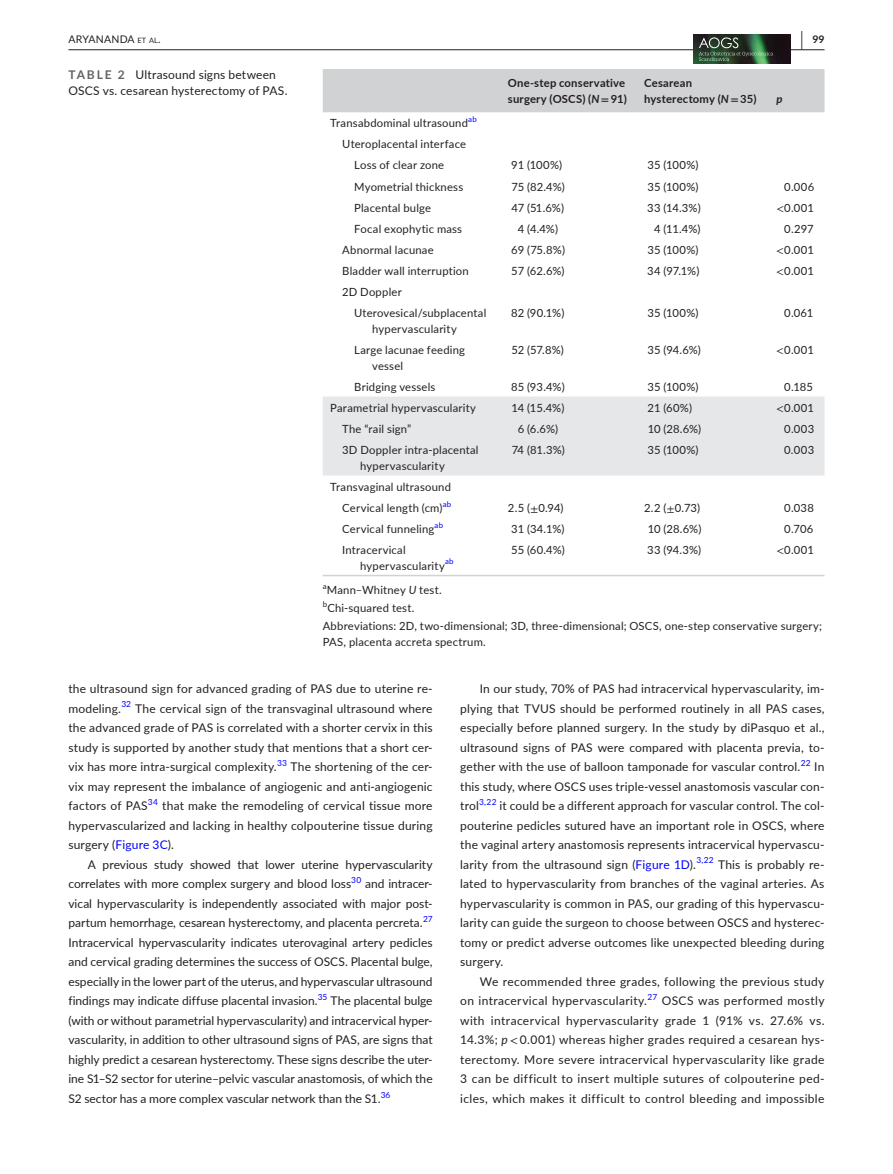
<style>
.page{position:relative;width:893px;height:1174px;background:#fff}
.page>*{position:absolute;margin:0;border:0;box-sizing:border-box;transform-origin:0 0}
.t1{font:12px/19.5px "Lato";letter-spacing:.01em;color:#231f20;text-align:justify}
.t2{font:11.25px/15.8px "Lato";letter-spacing:.015em;color:#231f20}
.t3{font:700 11.25px/15.8px "Lato";letter-spacing:.02em;color:#231f20}
.t4{font:italic 700 11.25px "Lato";color:#231f20}
.t5{font:10.5px "Lato";letter-spacing:.02em;color:#231f20}
.t6{font:700 10.5px "Lato";color:#231f20}
.t7{font:8.4px "Lato";letter-spacing:.025em;color:#00f}
.t8{font:7.8px "Lato";color:#00f}
.t9{font:7.8px "Lato";color:#231f20}
.s1{font-size:7.35px}
.s2{font-size:19.5px}
.s3{font-weight:700;color:#636366}
.s4{font-style:italic}
.s5{font-family:"STIX"}
.s6{color:#00f}
</style>
<div class="page">
<hr style="left:68px;top:49px;width:756px;height:1px;background:#231f20">
<img style="left:694px;top:34px;width:97px;height:30px">
<svg style="left:699px;top:37px;width:74px;height:24px;background:#3f5843"></svg>
<div style="left:323px;top:69px;width:501px;height:43px;background:#d1d2d4"></div>
<div style="left:323px;top:396px;width:501px;height:79px;background:#e6e7e9"></div>
<hr style="left:323px;top:575px;width:177px;height:1px;background:#d1d2d4">
<hr style="left:500px;top:575px;width:137px;height:1px;background:#d1d2d4">
<hr style="left:637px;top:575px;width:132px;height:1px;background:#d1d2d4">
<hr style="left:769px;top:575px;width:55px;height:1px;background:#d1d2d4">
<p class="t5" style="left:68px;top:31px;width:94px">ARYANANDA <span class="s1">et al</span>.</p>
<p class="t6" style="left:801px;top:31px;width:25px"><span class="s2">|</span> 99</p>
<p class="t1" style="left:68px;top:66px;width:221px;line-height:16.5px"><span class="s3">TABLE 2</span> Ultrasound signs between<br>OSCS vs. cesarean hysterectomy of PAS.</p>
<p class="t3" style="left:508px;top:75px;width:120px">One-step conservative surgery (OSCS) (<span class="s4">N</span><span class="s5">=</span> 91)</p>
<p class="t3" style="left:644px;top:75px;width:114px">Cesarean hysterectomy (<span class="s4">N</span><span class="s5">=</span> 35)</p>
<p class="t4" style="left:776px;top:91px;width:8px">p</p>
<p class="t2" style="left:330px;top:115px;width:148px">Transabdominal ultrasound<sup>ab</sup></p>
<p class="t2" style="left:342px;top:136px;width:125px">Uteroplacental interface</p>
<p class="t2" style="left:354px;top:157px;width:91px">Loss of clear zone</p>
<p class="t2" style="left:511px;top:157px;width:52px">91 (100%)</p>
<p class="t2" style="left:647px;top:157px;width:52px">35 (100%)</p>
<p class="t2" style="left:354px;top:178px;width:110px">Myometrial thickness</p>
<p class="t2" style="left:511px;top:178px;width:55px">75 (82.4%)</p>
<p class="t2" style="left:647px;top:178px;width:52px">35 (100%)</p>
<p class="t2" style="left:784px;top:178px;width:31px">0.006</p>
<p class="t2" style="left:354px;top:199px;width:78px">Placental bulge</p>
<p class="t2" style="left:511px;top:199px;width:54px">47 (51.6%)</p>
<p class="t2" style="left:647px;top:199px;width:55px">33 (14.3%)</p>
<p class="t2" style="left:776px;top:199px;width:39px"><span class="s5">&lt;</span>0.001</p>
<p class="t2" style="left:354px;top:220px;width:109px">Focal exophytic mass</p>
<p class="t2" style="left:518px;top:220px;width:42px">4 (4.4%)</p>
<p class="t2" style="left:654px;top:220px;width:48px">4 (11.4%)</p>
<p class="t2" style="left:784px;top:220px;width:31px">0.297</p>
<p class="t2" style="left:342px;top:241px;width:93px">Abnormal lacunae</p>
<p class="t2" style="left:511px;top:241px;width:55px">69 (75.8%)</p>
<p class="t2" style="left:647px;top:241px;width:52px">35 (100%)</p>
<p class="t2" style="left:776px;top:241px;width:39px"><span class="s5">&lt;</span>0.001</p>
<p class="t2" style="left:342px;top:262px;width:128px">Bladder wall interruption</p>
<p class="t2" style="left:511px;top:262px;width:55px">57 (62.6%)</p>
<p class="t2" style="left:647px;top:262px;width:54px">34 (97.1%)</p>
<p class="t2" style="left:776px;top:262px;width:39px"><span class="s5">&lt;</span>0.001</p>
<p class="t2" style="left:354px;top:281px;width:134px;line-height:21px;text-indent:-12px">2D Doppler<br>Uterovesical/subplacental</p>
<p class="t2" style="left:372px;top:320px;width:86px">hypervascularity</p>
<p class="t2" style="left:511px;top:304px;width:55px">82 (90.1%)</p>
<p class="t2" style="left:647px;top:304px;width:52px">35 (100%)</p>
<p class="t2" style="left:784px;top:304px;width:31px">0.061</p>
<p class="t2" style="left:372px;top:341px;width:94px;text-indent:-18px">Large lacunae feeding vessel</p>
<p class="t2" style="left:511px;top:341px;width:54px">52 (57.8%)</p>
<p class="t2" style="left:647px;top:341px;width:55px">35 (94.6%)</p>
<p class="t2" style="left:776px;top:341px;width:39px"><span class="s5">&lt;</span>0.001</p>
<p class="t2" style="left:354px;top:378px;width:83px">Bridging vessels</p>
<p class="t2" style="left:511px;top:378px;width:55px">85 (93.4%)</p>
<p class="t2" style="left:647px;top:378px;width:52px">35 (100%)</p>
<p class="t2" style="left:784px;top:378px;width:30px">0.185</p>
<p class="t2" style="left:330px;top:399px;width:147px">Parametrial hypervascularity</p>
<p class="t2" style="left:511px;top:399px;width:54px">14 (15.4%)</p>
<p class="t2" style="left:648px;top:399px;width:46px">21 (60%)</p>
<p class="t2" style="left:776px;top:399px;width:39px"><span class="s5">&lt;</span>0.001</p>
<p class="t2" style="left:342px;top:420px;width:71px">The “rail sign”</p>
<p class="t2" style="left:518px;top:420px;width:42px">6 (6.6%)</p>
<p class="t2" style="left:648px;top:420px;width:55px">10 (28.6%)</p>
<p class="t2" style="left:784px;top:420px;width:31px">0.003</p>
<p class="t2" style="left:360px;top:441px;width:120px;text-indent:-18px">3D Doppler intra-placental hypervascularity</p>
<p class="t2" style="left:512px;top:441px;width:55px">74 (81.3%)</p>
<p class="t2" style="left:647px;top:441px;width:52px">35 (100%)</p>
<p class="t2" style="left:784px;top:441px;width:31px">0.003</p>
<p class="t2" style="left:330px;top:475px;width:122px;line-height:21px;text-align:center">Transvaginal ultrasound<br>Cervical length (cm)</p>
<p class="t8" style="left:443px;top:498px;width:10px">ab</p>
<p class="t2" style="left:508px;top:499px;width:57px">2.5 (<span class="s5">±</span>0.94)</p>
<p class="t2" style="left:644px;top:499px;width:58px">2.2 (<span class="s5">±</span>0.73)</p>
<p class="t2" style="left:784px;top:499px;width:31px">0.038</p>
<p class="t2" style="left:342px;top:520px;width:94px">Cervical funneling</p>
<p class="t8" style="left:435px;top:519px;width:10px">ab</p>
<p class="t2" style="left:511px;top:520px;width:55px">31 (34.1%)</p>
<p class="t2" style="left:648px;top:520px;width:55px">10 (28.6%)</p>
<p class="t2" style="left:784px;top:520px;width:31px">0.706</p>
<p class="t2" style="left:360px;top:541px;width:86px;text-indent:-18px">Intracervical hypervascularity</p>
<p class="t2" style="left:511px;top:541px;width:55px">55 (60.4%)</p>
<p class="t2" style="left:647px;top:541px;width:55px">33 (94.3%)</p>
<p class="t2" style="left:776px;top:541px;width:39px"><span class="s5">&lt;</span>0.001</p>
<p class="t8" style="left:445px;top:556px;width:10px">ab</p>
<p class="t9" style="left:323px;top:581px;width:5px">a</p>
<p class="t2" style="left:327px;top:582px;width:116px">Mann–Whitney <span class="s4">U</span> test.</p>
<p class="t9" style="left:323px;top:599px;width:6px">b</p>
<p class="t2" style="left:323px;top:599px;width:501px;line-height:18px;text-indent:5px">Chi-squared test.<br>Abbreviations: 2D, two-dimensional; 3D, three-dimensional; OSCS, one-step conservative surgery;</p>
<p class="t2" style="left:323px;top:633px;width:165px">PAS, placenta accreta spectrum.</p>
<p class="t1" style="left:68px;top:678px;width:366px">the ultrasound sign for advanced grading of PAS due to uterine re&shy;modeling.</p>
<p class="t7" style="left:121px;top:698px;width:11px">32</p>
<p class="t1" style="left:68px;top:698px;width:366px;text-indent:67px">The cervical sign of the transvaginal ultrasound where the advanced grade of PAS is correlated with a shorter cervix in this study is supported by another study that mentions that a short cer&shy;vix has more intra-surgical complexity.</p>
<p class="t7" style="left:277px;top:757px;width:11px">33</p>
<p class="t1" style="left:68px;top:756px;width:366px;text-indent:222px">The shortening of the cer&shy;vix may represent the imbalance of angiogenic and anti-angiogenic factors of PAS<sup>34</sup> that make the remodeling of cervical tissue more hypervascularized and lacking in healthy colpouterine tissue during surgery (<span class="s6">Figure 3C</span>).</p>
<p class="t1" style="left:68px;top:854px;width:366px;text-indent:20px">A previous study showed that lower uterine hypervascularity correlates with more complex surgery and blood loss</p>
<p class="t7" style="left:351px;top:874px;width:11px">30</p>
<p class="t1" style="left:68px;top:873px;width:366px;text-indent:297px">and intracer&shy;vical hypervascularity is independently associated with major post&shy;partum hemorrhage, cesarean hysterectomy, and placenta percreta.</p>
<p class="t7" style="left:423px;top:913px;width:11px">27</p>
<p class="t1" style="left:68px;top:932px;width:366px">Intracervical hypervascularity indicates uterovaginal artery pedicles and cervical grading determines the success of OSCS. Placental bulge, especially in the lower part of the uterus, and hypervascular ultrasound findings may indicate diffuse placental invasion.<sup>35</sup> The placental bulge (with or without parametrial hypervascularity) and intracervical hyper&shy;vascularity, in addition to other ultrasound signs of PAS, are signs that highly predict a cesarean hysterectomy. These signs describe the uter&shy;ine S1–S2 sector for uterine–pelvic vascular anastomosis, of which the S2 sector has a more complex vascular network than the S1.<sup>36</sup></p>
<p class="t1" style="left:460px;top:678px;width:366px;text-indent:20px">In our study, 70% of PAS had intracervical hypervascularity, im&shy;plying that TVUS should be performed routinely in all PAS cases, especially before planned surgery. In the study by diPasquo et al., ultrasound signs of PAS were compared with placenta previa, to&shy;gether with the use of balloon tamponade for vascular control.</p>
<p class="t7" style="left:801px;top:757px;width:11px">22</p>
<p class="t1" style="left:460px;top:756px;width:366px;text-indent:354px">In this study, where OSCS uses triple-vessel anastomosis vascular con&shy;trol<sup>3,22</sup> it could be a different approach for vascular control. The col&shy;pouterine pedicles sutured have an important role in OSCS, where the vaginal artery anastomosis represents intracervical hypervascu&shy;larity from the ultrasound sign (<span class="s6">Figure 1D</span>).</p>
<p class="t7" style="left:696px;top:854px;width:19px">3,22</p>
<p class="t1" style="left:460px;top:854px;width:366px;text-indent:258px">This is probably re&shy;lated to hypervascularity from branches of the vaginal arteries. As hypervascularity is common in PAS, our grading of this hypervascu&shy;larity can guide the surgeon to choose between OSCS and hysterec&shy;tomy or predict adverse outcomes like unexpected bleeding during surgery.</p>
<p class="t1" style="left:460px;top:971px;width:366px;text-indent:20px">We recommended three grades, following the previous study on intracervical hypervascularity.<sup>27</sup> OSCS was performed mostly with intracervical hypervascularity grade 1 (91% vs. 27.6% vs.<br>14.3%; <span class="s4">p</span><span class="s5">&lt;</span> 0.001) whereas higher grades required a cesarean hys&shy;terectomy. More severe intracervical hypervascularity like grade 3 can be difficult to insert multiple sutures of colpouterine ped&shy;icles, which makes it difficult to control bleeding and impossible</p>
</div>
